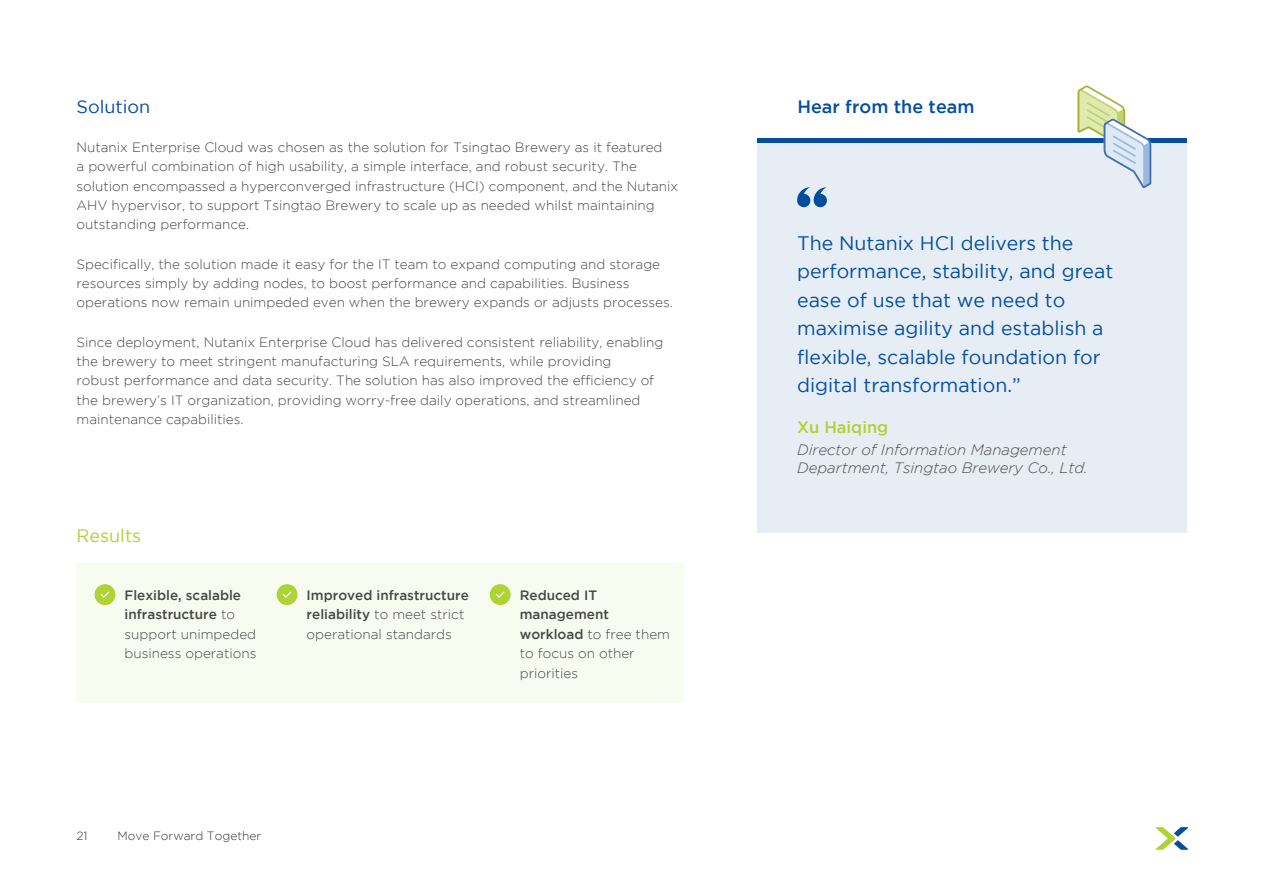
<style>
.page{position:relative;width:1263px;height:893px;background:#fff}
.page>*{position:absolute;margin:0;border:0;box-sizing:border-box;transform-origin:0 0}
.t1{font:19.5px/28.5px "Gotham";color:#034ea1}
.t2{font:500 18px "Gotham";color:#034ea1}
.t3{font:18px "Gotham";color:#034ea1}
.t4{font:18px "Gotham";color:#afd235}
.t5{font:500 16.5px "Gotham";color:#afd235}
.t6{font:italic 300 15px/18px "Gotham";color:#4b4b4e}
.t7{font:300 13.5px/19.5px "Gotham";color:#474747}
.t8{font:500 13.5px/19.5px "Gotham";color:#474747}
.t9{font:300 12px "Gotham";color:#333}
.s1{font-weight:500}
.s2{font-weight:300}
</style>
<div class="page">
<svg style="left:1156px;top:827px;width:32px;height:23px"></svg>
<div style="left:757px;top:138px;width:429px;height:395px;background:#e6edf5"></div>
<div style="left:757px;top:138px;width:429px;height:5px;background:#034ea1"></div>
<svg style="left:797px;top:187px;width:30px;height:21px"></svg>
<svg style="left:1077px;top:86px;width:75px;height:102px"></svg>
<div style="left:77px;top:563px;width:607px;height:140px;background:#f8fbef"></div>
<div style="left:95px;top:584px;width:20px;height:21px;background:#afd235;border-radius:50%"></div>
<svg style="left:100px;top:591px;width:9px;height:7px"></svg>
<div style="left:277px;top:584px;width:20px;height:21px;background:#afd235;border-radius:50%"></div>
<svg style="left:283px;top:591px;width:9px;height:7px"></svg>
<div style="left:490px;top:584px;width:21px;height:21px;background:#afd235;border-radius:50%"></div>
<svg style="left:496px;top:591px;width:9px;height:7px"></svg>
<h2 class="t3" style="left:77px;top:96px;width:75px">Solution</h2>
<p class="t7" style="left:77px;top:137px;width:603px">Nutanix Enterprise Cloud was chosen as the solution for Tsingtao Brewery as it featured<br>a powerful combination of high usability, a simple interface, and robust security. The solution encompassed a hyperconverged infrastructure (HCI) component, and the Nutanix AHV hypervisor, to support Tsingtao Brewery to scale up as needed whilst maintaining outstanding performance.</p>
<p class="t7" style="left:77px;top:254px;width:598px">Specifically, the solution made it easy for the IT team to expand computing and storage resources simply by adding nodes, to boost performance and capabilities. Business operations now remain unimpeded even when the brewery expands or adjusts processes.</p>
<p class="t7" style="left:77px;top:332px;width:588px">Since deployment, Nutanix Enterprise Cloud has delivered consistent reliability, enabling the brewery to meet stringent manufacturing SLA requirements, while providing<br>robust performance and data security. The solution has also improved the efficiency of the brewery’s IT organization, providing worry-free daily operations, and streamlined maintenance capabilities.</p>
<h2 class="t4" style="left:77px;top:525px;width:66px">Results</h2>
<p class="t7" style="left:125px;top:585px;width:133px"><span class="s1">Flexible, scalable infrastructure</span> to support unimpeded business operations</p>
<p class="t8" style="left:307px;top:585px;width:164px">Improved infrastructure reliability <span class="s2">to meet strict operational standards</span></p>
<p class="t7" style="left:520px;top:585px;width:152px"><span class="s1">Reduced IT management workload</span> to free them to focus on other priorities</p>
<p class="t9" style="left:77px;top:830px;width:13px">21</p>
<p class="t9" style="left:117px;top:830px;width:145px">Move Forward Together</p>
<h2 class="t2" style="left:797px;top:96px;width:179px">Hear from the team</h2>
<h1 class="t1" style="left:797px;top:228px;width:318px">The Nutanix HCI delivers the performance, stability, and great ease of use that we need to maximise agility and establish a flexible, scalable foundation for digital transformation.”</h1>
<p class="t5" style="left:797px;top:418px;width:93px">Xu Haiqing</p>
<p class="t6" style="left:797px;top:441px;width:292px">Director of Information Management<br>Department, Tsingtao Brewery Co., Ltd.</p>
</div>
